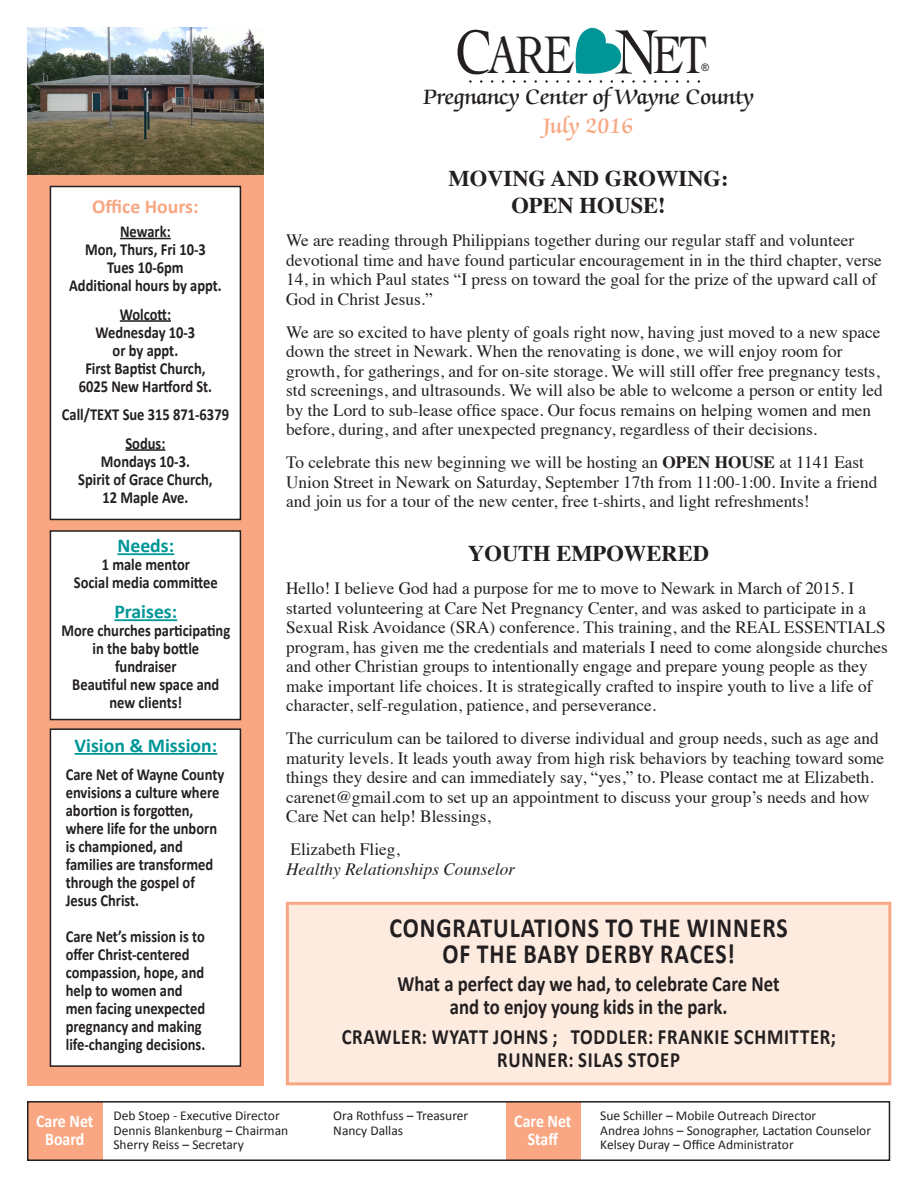
<style>
.page{position:relative;width:918px;height:1188px;background:#fff}
.page>*{position:absolute;margin:0;border:0;box-sizing:border-box;transform-origin:0 0}
.t1{font:66px "Cochin";color:#231f20;scale:.81 1}
.t2{font:55.5px "Cochin";color:#231f20;scale:.8 1}
.t3{font:700 27.9px "Calibri";letter-spacing:.04em;color:#231f20;scale:.86 1}
.t4{font:600 24px "Zapf Chancery Std";color:#231f20}
.t5{font:600 24px "Zapf Chancery Std";color:#f8a782}
.t6{font:700 22.5px/27px "Times";color:#231f20;text-align:center}
.t7{font:700 21.9px "Calibri";color:#231f20;scale:.86 1}
.t8{font:700 21.9px "Calibri";letter-spacing:.04em;color:#231f20;scale:.86 1}
.t9{font:700 19.65px "Calibri";color:#009698}
.t10{font:700 19.65px "Calibri";color:#f8a782}
.t11{font:700 17.85px/17.9px "Calibri";color:#fff;text-align:center;scale:.89 1}
.t12{font:17.25px/19.5px "Times";color:#231f20}
.t13{font:italic 17.25px/19.5px "Times";color:#231f20}
.t14{font:700 16.8px/18px "Calibri";color:#231f20;text-align:center;scale:.86 1}
.t15{font:13.5px "Calibri";color:#231f20}
.t16{font:10.2px "Arial";color:#231f20}
.s1{font-weight:700}
.s2{font-style:normal}
</style>
<div class="page">
<div style="left:286px;top:902px;width:605px;height:183px;background:#fdebe0;border:3px solid #f8a782"></div>
<div style="left:506px;top:1101px;width:75px;height:60px;background:#f8a782"></div>
<div style="left:28px;top:1101px;width:75px;height:60px;background:#f8a782"></div>
<div style="left:27px;top:27px;width:237px;height:1058px;background:#f8a782"></div>
<div style="left:50px;top:729px;width:190px;height:337px;background:#fff"></div>
<div style="left:50px;top:728px;width:191px;height:339px;border:2px solid #231f20"></div>
<div style="left:50px;top:187px;width:190px;height:332px;background:#fff"></div>
<div style="left:50px;top:186px;width:191px;height:334px;border:2px solid #231f20"></div>
<hr style="left:75px;top:753px;width:142px;height:2px;background:#009698">
<div style="left:50px;top:531px;width:190px;height:189px;background:#fff"></div>
<div style="left:50px;top:530px;width:191px;height:190px;border:2px solid #231f20"></div>
<hr style="left:117px;top:553px;width:57px;height:2px;background:#009698">
<hr style="left:114px;top:619px;width:63px;height:2px;background:#009698">
<div style="left:27px;top:1101px;width:863px;height:60px;border:2px solid #231f20"></div>
<svg style="left:458px;top:30px;width:31px;height:44px"></svg>
<svg style="left:567px;top:28px;width:57px;height:55px"></svg>
<hr style="left:120px;top:238px;width:51px;height:1px;background:#231f20">
<hr style="left:120px;top:320px;width:51px;height:2px;background:#231f20">
<hr style="left:125px;top:449px;width:40px;height:2px;background:#231f20">
<img style="left:27px;top:27px;width:237px;height:147px">
<p class="t2" style="left:487px;top:18px;width:109px">ARE</p>
<p class="t1" style="left:615px;top:7px;width:55px">N</p>
<p class="t2" style="left:652px;top:18px;width:71px">ET</p>
<p class="t16" style="left:701px;top:61px;width:9px">®</p>
<p class="t10" style="left:92px;top:194px;width:108px">Office Hours:</p>
<p class="t14" style="left:120px;top:222px;width:60px">Newark:</p>
<p class="t14" style="left:85px;top:240px;width:142px">Mon, Thurs, Fri 10-3<br>Tues 10-6pm</p>
<p class="t14" style="left:69px;top:276px;width:179px">Additional hours by appt.</p>
<p class="t14" style="left:96px;top:305px;width:118px">Wolcott:<br>Wednesday 10-3 or by appt.</p>
<p class="t14" style="left:79px;top:359px;width:157px">First Baptist Church,<br>6025 New Hartford St.</p>
<p class="t14" style="left:62px;top:405px;width:196px">Call/TEXT Sue 315 871-6379</p>
<p class="t14" style="left:101px;top:434px;width:105px">Sodus:<br>Mondays 10-3.</p>
<p class="t14" style="left:78px;top:470px;width:158px">Spirit of Grace Church,</p>
<p class="t14" style="left:102px;top:488px;width:101px">12 Maple Ave.</p>
<p class="t9" style="left:117px;top:533px;width:58px">Needs:</p>
<p class="t14" style="left:102px;top:556px;width:104px">1 male mentor</p>
<p class="t14" style="left:74px;top:574px;width:169px">Social media committee</p>
<p class="t9" style="left:114px;top:599px;width:64px">Praises:</p>
<p class="t14" style="left:61px;top:622px;width:198px">More churches participating in the baby bottle fundraiser</p>
<p class="t14" style="left:72px;top:676px;width:173px">Beautiful new space and new clients!</p>
<p class="t9" style="left:75px;top:733px;width:144px">Vision &amp; Mission:</p>
<p class="t14" style="left:66px;top:765px;width:186px;text-align:left">Care Net of Wayne County envisions a culture where abortion is forgotten, where life for the unborn is championed, and families are transformed through the gospel of<br>Jesus Christ.</p>
<p class="t14" style="left:66px;top:927px;width:164px;text-align:left">Care Net’s mission is to offer Christ-centered compassion, hope, and help to women and men facing unexpected pregnancy and making life-changing decisions.</p>
<p class="t4" style="left:423px;top:85px;width:332px">Pregnancy Center of Wayne County</p>
<p class="t5" style="left:544px;top:113px;width:91px">July 2016</p>
<p class="t6" style="left:449px;top:163px;width:282px">MOVING AND GROWING:<br>OPEN HOUSE!</p>
<p class="t12" style="left:286px;top:229px;width:597px">We are reading through Philippians together during our regular staff and volunteer devotional time and have found particular encouragement in in the third chapter, verse 14, in which Paul states “I press on toward the goal for the prize of the upward call of God in Christ Jesus.”</p>
<p class="t12" style="left:286px;top:321px;width:598px">We are so excited to have plenty of goals right now, having just moved to a new space down the street in Newark. When the renovating is done, we will enjoy room for growth, for gatherings, and for on-site storage. We will still offer free pregnancy tests, std screenings, and ultrasounds. We will also be able to welcome a person or entity led by the Lord to sub-lease office space. Our focus remains on helping women and men before, during, and after unexpected pregnancy, regardless of their decisions.</p>
<p class="t12" style="left:286px;top:451px;width:593px">To celebrate this new beginning we will be hosting an <span class="s1">OPEN HOUSE</span> at 1141 East<br>Union Street in Newark on Saturday, September 17th from 11:00-1:00. Invite a friend and join us for a tour of the new center, free t-shirts, and light refreshments!</p>
<p class="t6" style="left:468px;top:538px;width:242px">YOUTH EMPOWERED</p>
<p class="t12" style="left:286px;top:577px;width:603px">Hello! I believe God had a purpose for me to move to Newark in March of 2015. I started volunteering at Care Net Pregnancy Center, and was asked to participate in a Sexual Risk Avoidance (SRA) conference. This training, and the REAL ESSENTIALS program, has given me the credentials and materials I need to come alongside churches and other Christian groups to intentionally engage and prepare young people as they make important life choices. It is strategically crafted to inspire youth to live a life of character, self-regulation, patience, and perseverance.</p>
<p class="t12" style="left:286px;top:727px;width:599px">The curriculum can be tailored to diverse individual and group needs, such as age and maturity levels. It leads youth away from high risk behaviors by teaching toward some things they desire and can immediately say, “yes,” to. Please contact me at Elizabeth. carenet@gmail.com to set up an appointment to discuss your group’s needs and how Care Net can help! Blessings,</p>
<p class="t13" style="left:286px;top:839px;width:231px"><span class="s2">Elizabeth Flieg,<br></span>Healthy Relationships Counselor</p>
<p class="t3" style="left:389px;top:910px;width:465px">CONGRATULATIONS TO THE WINNERS</p>
<p class="t3" style="left:443px;top:936px;width:342px">OF THE BABY DERBY RACES!</p>
<p class="t7" style="left:398px;top:969px;width:446px">What a perfect day we had, to celebrate Care Net</p>
<p class="t7" style="left:450px;top:992px;width:324px">and to enjoy young kids in the park.</p>
<p class="t8" style="left:342px;top:1023px;width:576px">CRAWLER: WYATT JOHNS ; TODDLER: FRANKIE SCHMITTER;</p>
<p class="t8" style="left:497px;top:1046px;width:214px">RUNNER: SILAS STOEP</p>
<p class="t11" style="left:36px;top:1112px;width:66px">Care Net<br>Board</p>
<p class="t15" style="left:113px;top:1107px;width:168px">Deb Stoep - Executive Director</p>
<p class="t15" style="left:113px;top:1122px;width:176px">Dennis Blankenburg – Chairman</p>
<p class="t15" style="left:113px;top:1136px;width:132px">Sherry Reiss – Secretary</p>
<p class="t15" style="left:333px;top:1107px;width:136px">Ora Rothfuss – Treasurer</p>
<p class="t15" style="left:333px;top:1122px;width:71px">Nancy Dallas</p>
<p class="t11" style="left:514px;top:1112px;width:66px">Care Net<br>Staff</p>
<p class="t15" style="left:600px;top:1107px;width:218px">Sue Schiller – Mobile Outreach Director</p>
<p class="t15" style="left:600px;top:1122px;width:272px">Andrea Johns – Sonographer, Lactation Counselor</p>
<p class="t15" style="left:600px;top:1136px;width:195px">Kelsey Duray – Office Administrator</p>
</div>
